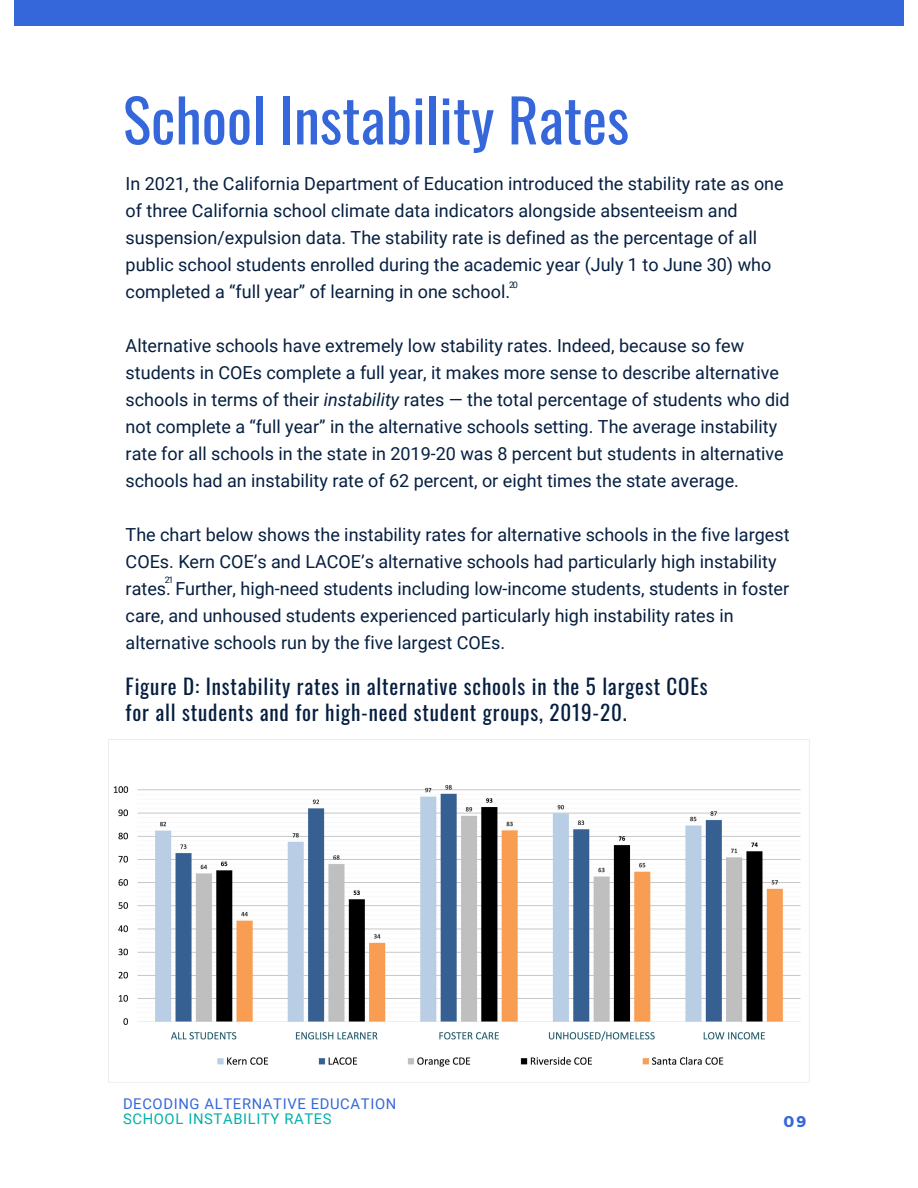
<style>
.page{position:relative;width:918px;height:1188px;background:#fff}
.page>*{position:absolute;margin:0;border:0;box-sizing:border-box;transform-origin:0 0}
.t1{font:59.25px "Oswald";color:#3567db}
.t2{font:21px/25.8px "Oswald";letter-spacing:.04em;color:#061f40}
.t3{font:18px/27px "Roboto";color:#061f40}
.t4{font:700 15.6px "Montserrat";color:#3567db}
.t5{font:14.85px "Roboto";letter-spacing:.045em;color:#3567db}
.t6{font:14.85px "Roboto";letter-spacing:.045em;color:#01b1a8}
.t7{font:9px "Roboto";color:#061f40}
.s1{font-style:italic}
</style>
<div class="page">
<div style="left:15px;top:0;width:888px;height:26px;background:#3567db"></div>
<img style="left:108px;top:739px;width:701px;height:343px">
<h1 class="t1" style="left:123px;top:74px;width:508px">School Instability Rates</h1>
<p class="t3" style="left:126px;top:170px;width:660px">In 2021, the California Department of Education introduced the stability rate as one of three California school climate data indicators alongside absenteeism and suspension/expulsion data. The stability rate is defined as the percentage of all public school students enrolled during the academic year (July 1 to June 30) who completed a “full year” of learning in one school.</p>
<p class="t3" style="left:126px;top:332px;width:666px">Alternative schools have extremely low stability rates. Indeed, because so few students in COEs complete a full year, it makes more sense to describe alternative schools in terms of their <span class="s1">instability</span> rates — the total percentage of students who did not complete a “full year” in the alternative schools setting. The average instability rate for all schools in the state in 2019-20 was 8 percent but students in alternative schools had an instability rate of 62 percent, or eight times the state average.</p>
<p class="t3" style="left:126px;top:521px;width:665px">The chart below shows the instability rates for alternative schools in the five largest COEs. Kern COE’s and LACOE’s alternative schools had particularly high instability rates. Further, high-need students including low-income students, students in foster care, and unhoused students experienced particularly high instability rates in alternative schools run by the five largest COEs.</p>
<p class="t7" style="left:509px;top:280px;width:10px">20</p>
<p class="t7" style="left:165px;top:574px;width:10px">21</p>
<p class="t2" style="left:126px;top:673px;width:584px">Figure D: Instability rates in alternative schools in the 5 largest COEs for all students and for high-need student groups, 2019-20.</p>
<p class="t5" style="left:123px;top:1095px;width:275px">DECODING ALTERNATIVE EDUCATION</p>
<p class="t6" style="left:123px;top:1111px;width:210px">SCHOOL INSTABILITY RATES</p>
<p class="t4" style="left:784px;top:1111px;width:24px">09</p>
</div>
